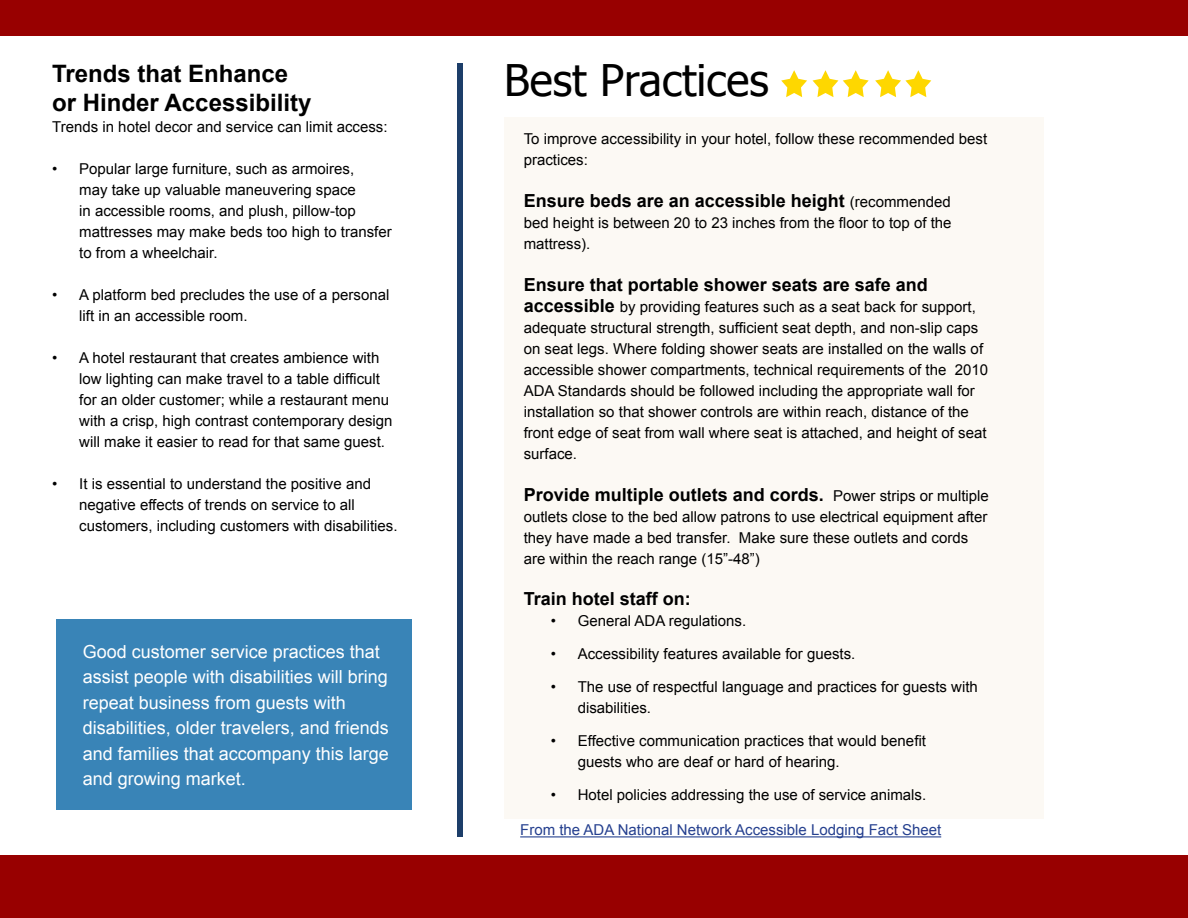
<style>
.page{position:relative;width:1188px;height:918px;background:#fff}
.page>*{position:absolute;margin:0;border:0;box-sizing:border-box;transform-origin:0 0}
.t1{font:43.5px "Tahoma";color:#000}
.t2{font:700 24px/28.8px "Arial";color:#000}
.t3{font:18px/25.5px "Arial";color:#fff}
.t4{font:700 18px "Arial";color:#000}
.t5{font:15px/21px "Arial";color:#000}
.t6{font:15px "Arial";color:#25408f}
.s1{font-weight:400;font-size:15px}
.s2{font-weight:700;font-size:18px}
</style>
<div class="page">
<div style="left:504px;top:117px;width:539px;height:702px;background:#fcf9f4"></div>
<div style="left:0;top:0;width:1188px;height:36px;background:#980000"></div>
<div style="left:0;top:856px;width:1188px;height:62px;background:#980000"></div>
<div style="left:56px;top:619px;width:356px;height:190px;background:#3984b7"></div>
<div style="left:457px;top:64px;width:6px;height:773px;background:#1d3e69"></div>
<svg style="left:781px;top:70px;width:26px;height:27px"></svg>
<svg style="left:813px;top:70px;width:56px;height:27px"></svg>
<svg style="left:875px;top:70px;width:56px;height:27px"></svg>
<hr style="left:520px;top:836px;width:421px;height:1px;background:#25408f">
<h2 class="t2" style="left:52px;top:60px;width:261px">Trends that Enhance or Hinder Accessibility</h2>
<p class="t5" style="left:52px;top:116px;width:337px">Trends in hotel decor and service can limit access:</p>
<p class="t5" style="left:79px;top:158px;width:314px;text-indent:-27px">• Popular large furniture, such as armoires,<br>may take up valuable maneuvering space<br>in accessible rooms, and plush, pillow-top mattresses may make beds too high to transfer to from a wheelchair.</p>
<p class="t5" style="left:79px;top:284px;width:312px;text-indent:-27px">• A platform bed precludes the use of a personal lift in an accessible room.</p>
<p class="t5" style="left:79px;top:347px;width:315px;text-indent:-27px">• A hotel restaurant that creates ambience with low lighting can make travel to a table difficult for an older customer; while a restaurant menu with a crisp, high contrast contemporary design will make it easier to read for that same guest.</p>
<p class="t5" style="left:79px;top:473px;width:320px;text-indent:-27px">• It is essential to understand the positive and negative effects of trends on service to all customers, including customers with disabilities.</p>
<p class="t3" style="left:83px;top:639px;width:308px">Good customer service practices that assist people with disabilities will bring repeat business from guests with disabilities, older travelers, and friends and families that accompany this large and growing market.</p>
<h1 class="t1" style="left:504px;top:51px;width:266px">Best Practices</h1>
<p class="t5" style="left:524px;top:129px;width:465px">To improve accessibility in your hotel, follow these recommended best practices:</p>
<p class="t4" style="left:524px;top:189px;width:428px">Ensure beds are an accessible height <span class="s1">(recommended</span></p>
<p class="t5" style="left:524px;top:213px;width:429px">bed height is between 20 to 23 inches from the floor to top of the mattress).</p>
<p class="t4" style="left:524px;top:273px;width:406px">Ensure that portable shower seats are safe and</p>
<p class="t5" style="left:524px;top:297px;width:466px"><span class="s2">accessible</span> by providing features such as a seat back for support, adequate structural strength, sufficient seat depth, and non-slip caps on seat legs. Where folding shower seats are installed on the walls of accessible shower compartments, technical requirements of the 2010<br>ADA Standards should be followed including the appropriate wall for installation so that shower controls are within reach, distance of the front edge of seat from wall where seat is attached, and height of seat surface.</p>
<p class="t4" style="left:524px;top:483px;width:467px">Provide multiple outlets and cords. <span class="s1">Power strips or multiple</span></p>
<p class="t5" style="left:524px;top:507px;width:465px">outlets close to the bed allow patrons to use electrical equipment after they have made a bed transfer. Make sure these outlets and cords are within the reach range (15”-48”)</p>
<p class="t4" style="left:524px;top:586px;width:169px">Train hotel staff on:</p>
<p class="t5" style="left:551px;top:610px;width:197px">• General ADA regulations.</p>
<p class="t5" style="left:551px;top:643px;width:306px">• Accessibility features available for guests.</p>
<p class="t5" style="left:578px;top:676px;width:402px;text-indent:-27px">• The use of respectful language and practices for guests with disabilities.</p>
<p class="t5" style="left:578px;top:730px;width:350px;text-indent:-27px">• Effective communication practices that would benefit guests who are deaf or hard of hearing.</p>
<p class="t5" style="left:551px;top:784px;width:377px">• Hotel policies addressing the use of service animals.</p>
<p class="t6" style="left:520px;top:820px;width:423px">From the ADA National Network Accessible Lodging Fact Sheet</p>
</div>
